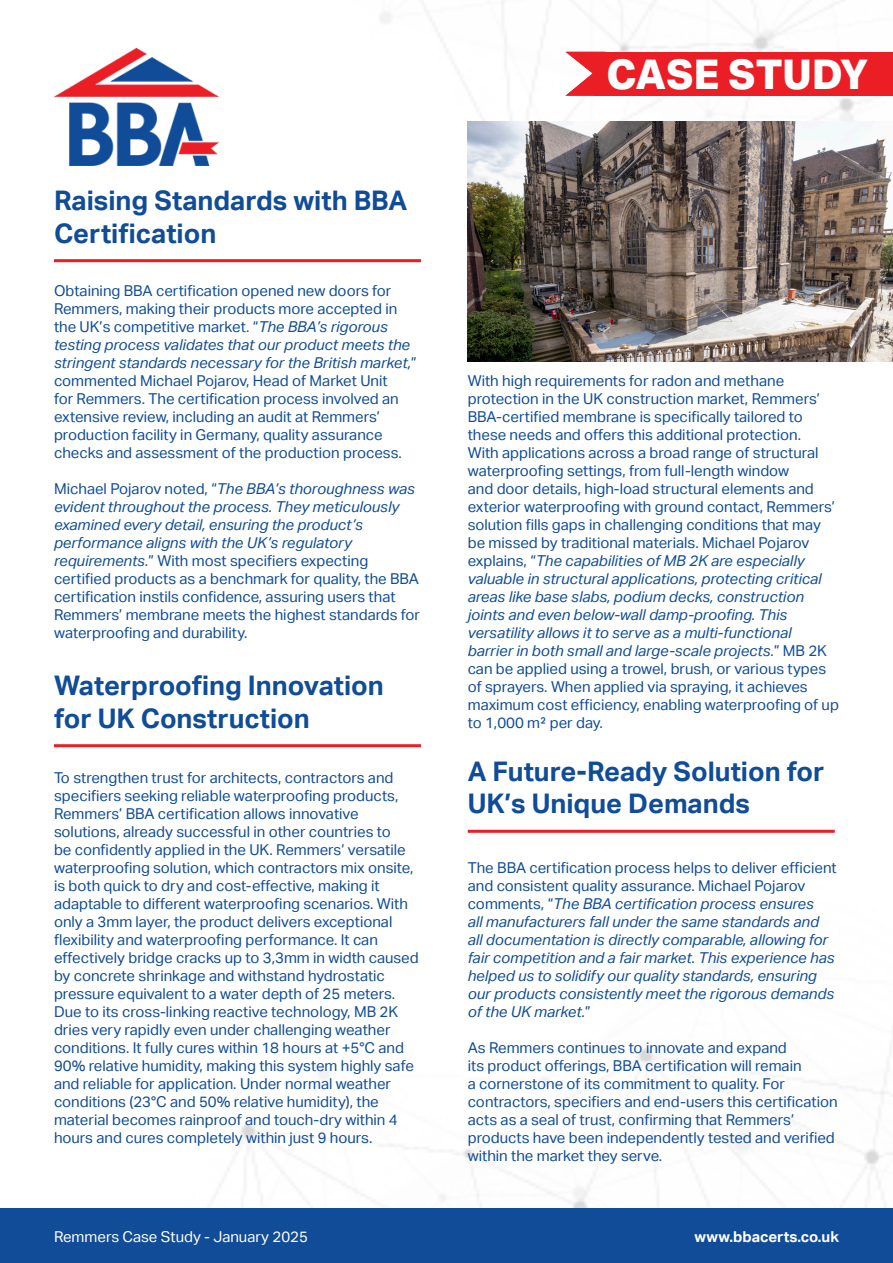
<style>
.page{position:relative;width:893px;height:1263px;background:#fff}
.page>*{position:absolute;margin:0;border:0;box-sizing:border-box;transform-origin:0 0}
.Paragraph_Style_3{font:800 40.8px "Aktiv Grotesk";color:#fff}
.Paragraph_Style_3-2{font:700 27px/32.4px "Aktiv Grotesk";color:#104c97}
.t1{font:15px/18px "Aktiv Grotesk";color:#104c97}
.t2{font:italic 15px/18px "Aktiv Grotesk";color:#104c97}
.t3{font:15px "Aktiv Grotesk";color:#fff}
.t4{font:700 15px "Aktiv Grotesk";color:#fff}
.s1{font-style:italic}
.s2{font-style:normal}
</style>
<div class="page">
<img style="left:0;top:0;width:893px;height:1209px">
<hr style="left:54px;top:259px;width:367px;height:3px;background:#eb1e26">
<img style="left:54px;top:48px;width:165px;height:117px">
<svg style="left:566px;top:52px;width:29px;height:44px"></svg>
<div style="left:595px;top:52px;width:298px;height:44px;background:#eb1e26"></div>
<div style="left:0;top:1209px;width:893px;height:54px;background:#104c97"></div>
<img style="left:468px;top:121px;width:424px;height:240px">
<hr style="left:54px;top:744px;width:367px;height:3px;background:#eb1e26">
<hr style="left:468px;top:830px;width:367px;height:3px;background:#eb1e26">
<p class="Paragraph_Style_3-2" style="left:54px;top:185px;width:355px">Raising Standards with BBA<br>Certification</p>
<p class="t1" style="left:54px;top:281px;width:364px">Obtaining BBA certification opened new doors for Remmers, making their products more accepted in the UK’s competitive market. “<span class="s1">The BBA’s rigorous testing process validates that our product meets the stringent standards necessary for the British market,</span>” commented Michael Pojarov, Head of Market Unit<br>for Remmers. The certification process involved an extensive review, including an audit at Remmers’ production facility in Germany, quality assurance checks and assessment of the production process.</p>
<p class="t1" style="left:54px;top:479px;width:368px">Michael Pojarov noted, “<span class="s1">The BBA’s thoroughness was evident throughout the process. They meticulously examined every detail, ensuring the product’s performance aligns with the UK’s regulatory requirements.</span>” With most specifiers expecting certified products as a benchmark for quality, the BBA certification instils confidence, assuring users that Remmers’ membrane meets the highest standards for waterproofing and durability.</p>
<p class="Paragraph_Style_3-2" style="left:54px;top:670px;width:331px">Waterproofing Innovation for UK Construction</p>
<p class="Paragraph_Style_3" style="left:606px;top:51px;width:263px">CASE STUDY</p>
<p class="t1" style="left:468px;top:372px;width:354px">With high requirements for radon and methane protection in the UK construction market, Remmers’</p>
<p class="t1" style="left:468px;top:408px;width:373px">BBA-certified membrane is specifically tailored to these needs and offers this additional protection.<br>With applications across a broad range of structural waterproofing settings, from full-length window<br>and door details, high-load structural elements and exterior waterproofing with ground contact, Remmers’ solution fills gaps in challenging conditions that may be missed by traditional materials. Michael Pojarov explains, “<span class="s1">The capabilities of MB 2K are especially valuable in structural applications, protecting critical areas like base slabs, podium decks, construction joints and even below-wall damp-proofing. This versatility allows it to serve as a multi-functional barrier in both small and large-scale projects.</span>” MB 2K can be applied using a trowel, brush, or various types of sprayers. When applied via spraying, it achieves maximum cost efficiency, enabling waterproofing of up to 1,000 m² per day.</p>
<p class="t1" style="left:54px;top:769px;width:366px">To strengthen trust for architects, contractors and specifiers seeking reliable waterproofing products, Remmers’ BBA certification allows innovative solutions, already successful in other countries to<br>be confidently applied in the UK. Remmers’ versatile waterproofing solution, which contractors mix onsite, is both quick to dry and cost-effective, making it adaptable to different waterproofing scenarios. With only a 3mm layer, the product delivers exceptional flexibility and waterproofing performance. It can effectively bridge cracks up to 3,3mm in width caused by concrete shrinkage and withstand hydrostatic pressure equivalent to a water depth of 25 meters.<br>Due to its cross-linking reactive technology, MB 2K dries very rapidly even under challenging weather conditions. It fully cures within 18 hours at +5°C and 90% relative humidity, making this system highly safe and reliable for application. Under normal weather conditions (23°C and 50% relative humidity), the material becomes rainproof and touch-dry within 4 hours and cures completely within just 9 hours.</p>
<p class="Paragraph_Style_3-2" style="left:468px;top:755px;width:358px">A Future-Ready Solution for<br>UK’s Unique Demands</p>
<p class="t2" style="left:468px;top:859px;width:371px"><span class="s2">The BBA certification process helps to deliver efficient and consistent quality assurance. Michael Pojarov comments, “</span>The BBA certification process ensures<br>all manufacturers fall under the same standards and all documentation is directly comparable, allowing for fair competition and a fair market. This experience has helped us to solidify our quality standards, ensuring our products consistently meet the rigorous demands of the UK market.<span class="s2">”</span></p>
<p class="t1" style="left:468px;top:1039px;width:371px">As Remmers continues to innovate and expand<br>its product offerings, BBA certification will remain<br>a cornerstone of its commitment to quality. For contractors, specifiers and end-users this certification acts as a seal of trust, confirming that Remmers’ products have been independently tested and verified within the market they serve.</p>
<p class="t3" style="left:54px;top:1228px;width:255px">Remmers Case Study - January 2025</p>
<p class="t4" style="left:694px;top:1228px;width:146px">www.bbacerts.co.uk</p>
</div>
